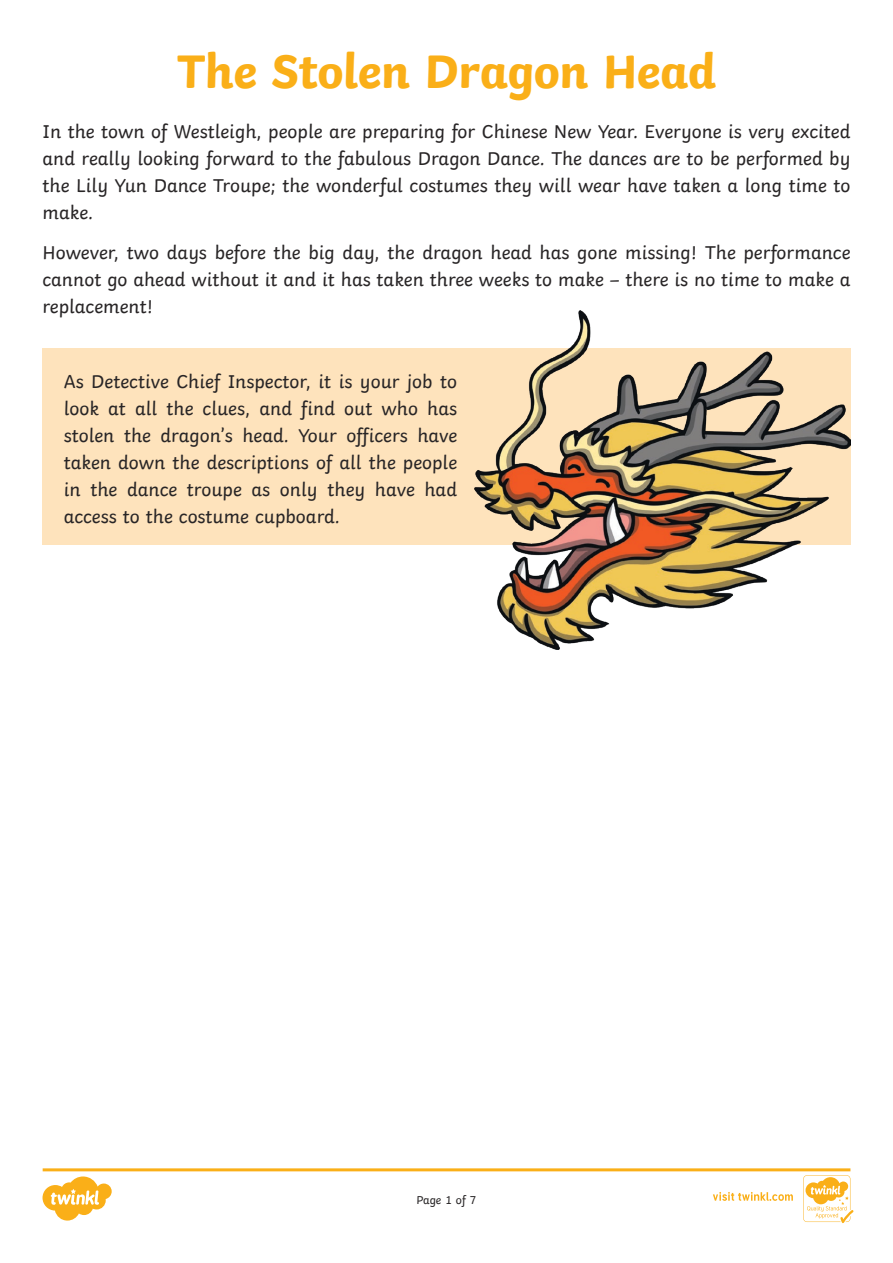
<style>
.page{position:relative;width:893px;height:1263px;background:#fff}
.page>*{position:absolute;margin:0;border:0;box-sizing:border-box;transform-origin:0 0}
.Heading_1{font:700 49.5px "Twinkl";letter-spacing:-.01em;color:#faaf18}
.KS2_Body_Copy{font:19.5px/27px "Twinkl";color:#282526;text-align:justify}
.t1{font:12px "Twinkl";letter-spacing:-.005em;color:#282526}
</style>
<div class="page">
<div style="left:42px;top:348px;width:808px;height:196px;background:#fee3bc"></div>
<img style="left:474px;top:310px;width:376px;height:340px">
<svg style="left:43px;top:1168px;width:810px;height:55px"></svg>
<p class="Heading_1" style="left:177px;top:31px;width:541px">The Stolen Dragon Head</p>
<p class="KS2_Body_Copy" style="left:43px;top:117px;width:809px">In the town of Westleigh, people are preparing for Chinese New Year. Everyone is very excited and really looking forward to the fabulous Dragon Dance. The dances are to be performed by the Lily Yun Dance Troupe; the wonderful costumes they will wear have taken a long time to make.</p>
<p class="KS2_Body_Copy" style="left:43px;top:237px;width:809px">However, two days before the big day, the dragon head has gone missing! The performance cannot go ahead without it and it has taken three weeks to make – there is no time to make a replacement!</p>
<p class="KS2_Body_Copy" style="left:64px;top:366px;width:395px">As Detective Chief Inspector, it is your job to look at all the clues, and find out who has stolen the dragon’s head. Your officers have taken down the descriptions of all the people in the dance troupe as only they have had access to the costume cupboard.</p>
<p class="t1" style="left:416px;top:1191px;width:62px">Page 1 of 7</p>
</div>
